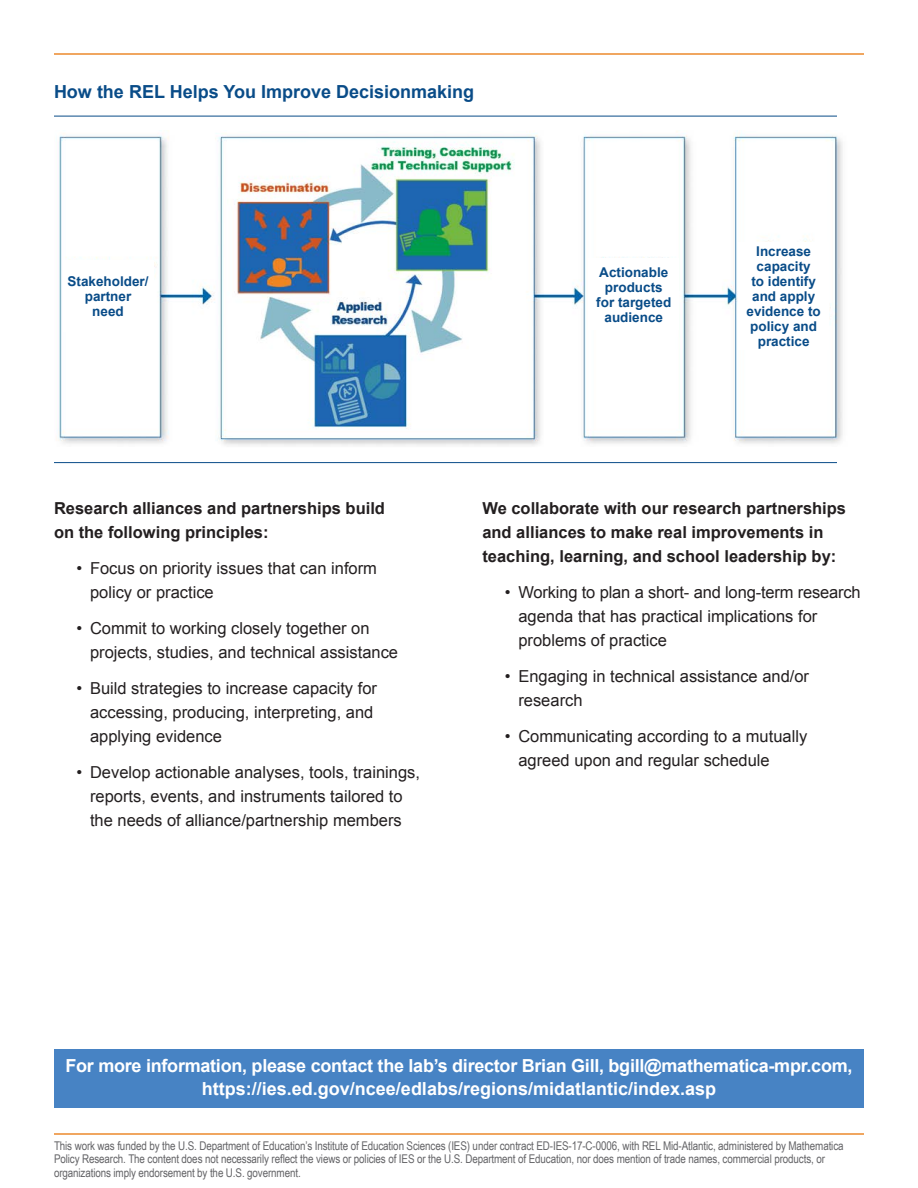
<style>
.page{position:relative;width:918px;height:1188px;background:#fff}
.page>*{position:absolute;margin:0;border:0;box-sizing:border-box;transform-origin:0 0}
.t1{font:700 18px/24px "Arial";letter-spacing:-.015em;color:#fff;text-align:center}
.t2{font:700 18px "Arial";color:#094c88}
.t3{font:16.5px/24px "Arial";color:#231f20}
.t4{font:700 16.5px/24px "Arial";color:#231f20}
.t5{font:700 13.5px/15px "Arial";color:#094c88;text-align:center}
.t6{font:12px/13.5px "Arial Narrow";letter-spacing:-.01em;color:#636366}
</style>
<div class="page">
<hr style="left:54px;top:53px;width:810px;height:2px;background:#ec892d">
<hr style="left:54px;top:1133px;width:810px;height:2px;background:#ec892d">
<img style="left:58px;top:133px;width:785px;height:313px">
<div style="left:738px;top:242px;width:91px;height:108px;background:#fff"></div>
<div style="left:589px;top:258px;width:90px;height:72px;background:#fff"></div>
<div style="left:63px;top:260px;width:90px;height:72px;background:#fff"></div>
<div style="left:54px;top:1049px;width:810px;height:59px;background:#4783c4"></div>
<hr style="left:54px;top:462px;width:783px;height:1px;background:#094c88">
<hr style="left:54px;top:116px;width:783px;height:1px;background:#094c88">
<p class="t2" style="left:54px;top:79px;width:422px">How the REL Helps You Improve Decisionmaking</p>
<p class="t5" style="left:68px;top:274px;width:83px">Stakeholder/ partner need</p>
<p class="t5" style="left:596px;top:265px;width:77px">Actionable products for targeted audience</p>
<p class="t5" style="left:747px;top:244px;width:76px">Increase capacity<br>to identify and apply evidence to policy and practice</p>
<p class="t4" style="left:54px;top:497px;width:333px">Research alliances and partnerships build on the following principles:</p>
<p class="t3" style="left:90px;top:557px;width:289px;text-indent:-13px">• Focus on priority issues that can inform policy or practice</p>
<p class="t3" style="left:90px;top:617px;width:310px;text-indent:-13px">• Commit to working closely together on projects, studies, and technical assistance</p>
<p class="t3" style="left:90px;top:677px;width:289px;text-indent:-13px">• Build strategies to increase capacity for accessing, producing, interpreting, and applying evidence</p>
<p class="t3" style="left:77px;top:761px;width:345px;text-align:center">• Develop actionable analyses, tools, trainings, reports, events, and instruments tailored to<br>the needs of alliance/partnership members</p>
<p class="t4" style="left:482px;top:497px;width:365px">We collaborate with our research partnerships and alliances to make real improvements in teaching, learning, and school leadership by:</p>
<p class="t3" style="left:518px;top:581px;width:344px;text-indent:-13px">• Working to plan a short- and long-term research agenda that has practical implications for problems of practice</p>
<p class="t3" style="left:518px;top:665px;width:292px;text-indent:-13px">• Engaging in technical assistance and/or research</p>
<p class="t3" style="left:518px;top:725px;width:290px;text-indent:-13px">• Communicating according to a mutually agreed upon and regular schedule</p>
<p class="t1" style="left:66px;top:1054px;width:788px">For more information, please contact the lab’s director Brian Gill, bgill@mathematica-mpr.com, https://ies.ed.gov/ncee/edlabs/regions/midatlantic/index.asp</p>
<p class="t6" style="left:54px;top:1139px;width:791px">This work was funded by the U.S. Department of Education’s Institute of Education Sciences (IES) under contract ED-IES-17-C-0006, with REL Mid-Atlantic, administered by Mathematica<br>Policy Research. The content does not necessarily reflect the views or policies of IES or the U.S. Department of Education, nor does mention of trade names, commercial products, or organizations imply endorsement by the U.S. government.</p>
</div>
